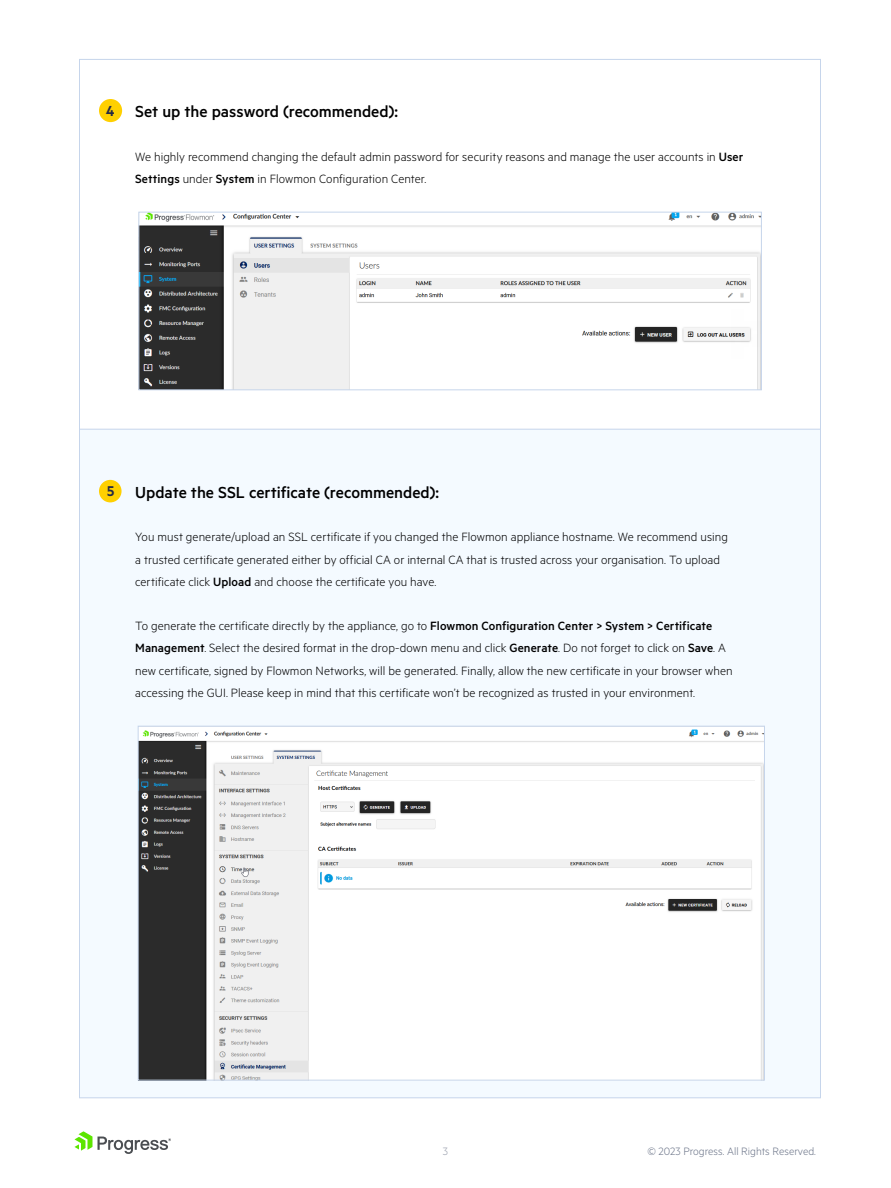
<style>
.page{position:relative;width:891px;height:1188px;background:#fff}
.page>*{position:absolute;margin:0;border:0;box-sizing:border-box;transform-origin:0 0}
.t1{font:500 18px "Metric";color:#000}
.t2{font:600 16.35px "Metric";color:#242945}
.t3{font:600 15.9px "Metric";color:#242945}
.t4{font:300 13.5px/22.5px "Metric";letter-spacing:.005em;color:#000}
.t5{font:300 12px "Metric";color:#6c7589}
.t6{font:300 12px "Metric";color:#989eac}
.s1{font-weight:500}
</style>
<div class="page">
<svg style="left:74px;top:1131px;width:97px;height:23px"></svg>
<img style="left:141px;top:214px;width:619px;height:174px">
<div style="left:139px;top:212px;width:623px;height:178px;border:1px solid #c6d5eb"></div>
<div style="left:79px;top:429px;width:742px;height:669px;background:#f4faff;border:1px solid #c6d5eb"></div>
<img style="left:140px;top:728px;width:623px;height:350px">
<div style="left:99px;top:99px;width:23px;height:23px;background:#ffd000;border-radius:50%"></div>
<div style="left:99px;top:480px;width:23px;height:22px;background:#ffd000;border-radius:50%"></div>
<p class="t2" style="left:106px;top:101px;width:10px">4</p>
<h1 class="t1" style="left:135px;top:101px;width:264px">Set up the password (recommended):</h1>
<p class="t4" style="left:135px;top:145px;width:610px">We highly recommend changing the default admin password for security reasons and manage the user accounts in <span class="s1">User<br>Settings</span> under <span class="s1">System</span> in Flowmon Configuration Center.</p>
<p class="t3" style="left:107px;top:482px;width:9px">5</p>
<h1 class="t1" style="left:135px;top:482px;width:305px">Update the SSL certificate (recommended):</h1>
<p class="t4" style="left:135px;top:525px;width:594px">You must generate/upload an SSL certificate if you changed the Flowmon appliance hostname. We recommend using a trusted certificate generated either by official CA or internal CA that is trusted across your organisation. To upload certificate click <span class="s1">Upload</span> and choose the certificate you have.</p>
<p class="t4" style="left:135px;top:614px;width:599px">To generate the certificate directly by the appliance, go to <span class="s1">Flowmon Configuration Center &gt; System &gt; Certificate Management</span>. Select the desired format in the drop-down menu and click <span class="s1">Generate</span>. Do not forget to click on <span class="s1">Save</span>. A new certificate, signed by Flowmon Networks, will be generated. Finally, allow the new certificate in your browser when accessing the GUI. Please keep in mind that this certificate won’t be recognized as trusted in your environment.</p>
<p class="t6" style="left:443px;top:1144px;width:7px">3</p>
<p class="t5" style="left:647px;top:1144px;width:170px">© 2023 Progress. All Rights Reserved.</p>
</div>
